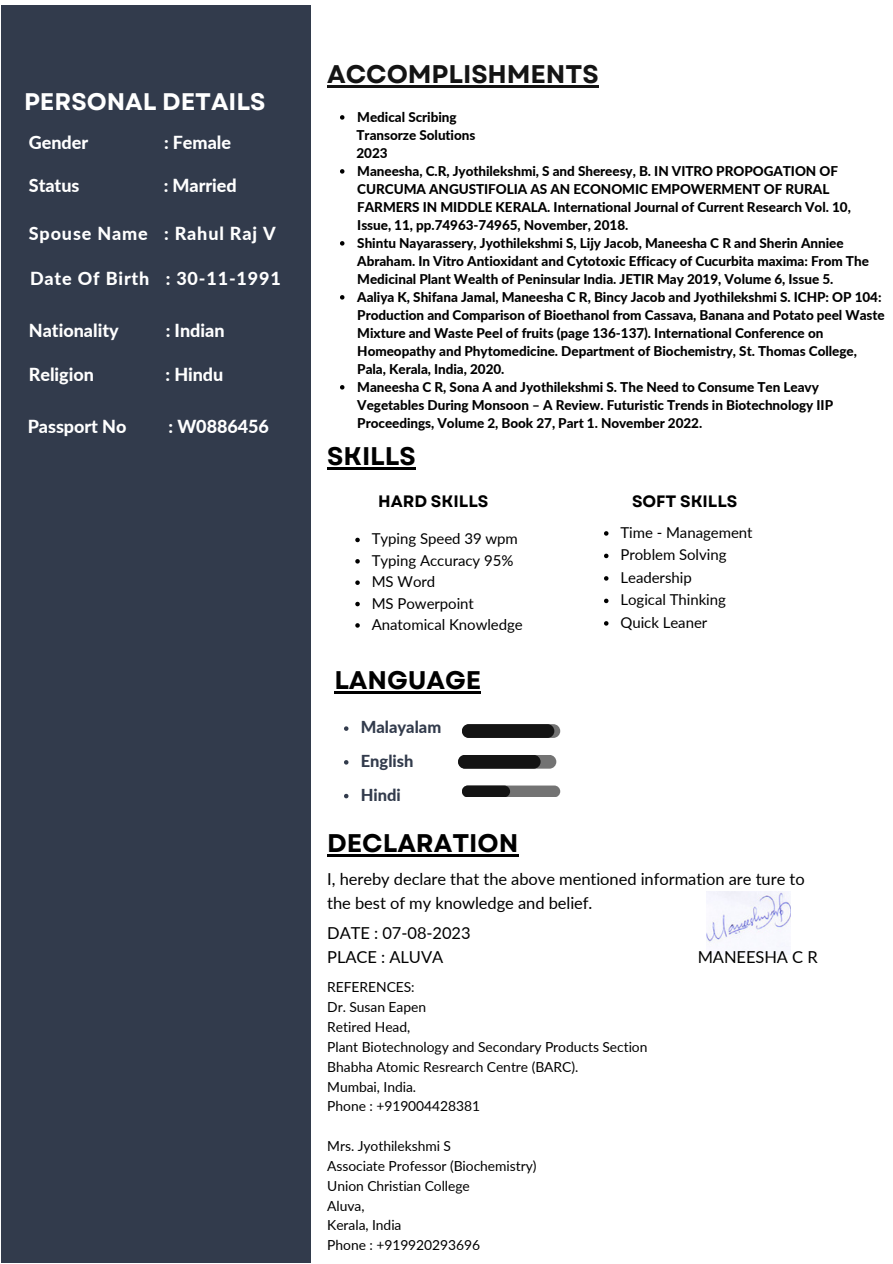
<style>
.page{position:relative;width:893px;height:1264px;background:#fff}
.page>*{position:absolute;margin:0;border:0;box-sizing:border-box;transform-origin:0 0}
.t1{font:700 25.5px "Garet";color:#000}
.t2{font:700 25.5px "Garet";letter-spacing:-.005em;color:#141414}
.t3{font:700 24px "Garet";color:#fff}
.t4{font:800 18px "Lato";letter-spacing:-.005em;color:#fff}
.t5{font:800 18px "Lato";letter-spacing:.045em;color:#fff}
.t6{font:16.5px/23.5px "Lato";letter-spacing:-.005em;color:#000}
.t7{font:800 16.5px "Lato";color:#323b4c}
.t8{font:700 16.5px "Garet";letter-spacing:-.005em;color:#000}
.t9{font:15px "Lato";letter-spacing:-.005em;color:#000}
.t10{font:13.8px "Lato";letter-spacing:-.005em;color:#000}
.t11{font:800 13.5px/18px "Lato";letter-spacing:-.005em;color:#000}
</style>
<div class="page">
<div style="left:1px;top:5px;width:310px;height:1257px;background:#323b4c"></div>
<img style="left:706px;top:891px;width:84px;height:53px">
<svg style="left:344px;top:726px;width:4px;height:5px"></svg>
<svg style="left:344px;top:760px;width:4px;height:4px"></svg>
<svg style="left:344px;top:793px;width:4px;height:5px"></svg>
<div style="left:458px;top:755px;width:98px;height:13px;background:#737373;border-radius:7px"></div>
<div style="left:458px;top:755px;width:82px;height:13px;background:#141414;border-radius:7px"></div>
<svg style="left:462px;top:724px;width:98px;height:14px"></svg>
<div style="left:462px;top:724px;width:92px;height:14px;background:#141414;border-radius:7px"></div>
<div style="left:462px;top:785px;width:98px;height:12px;background:#737373;border-radius:6px"></div>
<div style="left:462px;top:785px;width:48px;height:12px;background:#141414;border-radius:6px"></div>
<hr style="left:334px;top:691px;width:147px;height:2px;background:#000">
<svg style="left:355px;top:537px;width:5px;height:5px"></svg>
<svg style="left:355px;top:559px;width:5px;height:4px"></svg>
<svg style="left:355px;top:580px;width:5px;height:5px"></svg>
<svg style="left:355px;top:602px;width:5px;height:4px"></svg>
<svg style="left:355px;top:623px;width:5px;height:4px"></svg>
<hr style="left:327px;top:854px;width:191px;height:2px;background:#000">
<svg style="left:604px;top:531px;width:4px;height:4px"></svg>
<svg style="left:604px;top:553px;width:4px;height:5px"></svg>
<svg style="left:604px;top:576px;width:4px;height:4px"></svg>
<svg style="left:604px;top:598px;width:4px;height:5px"></svg>
<svg style="left:604px;top:621px;width:4px;height:4px"></svg>
<hr style="left:327px;top:467px;width:89px;height:2px;background:#000">
<hr style="left:327px;top:85px;width:271px;height:2px;background:#141414">
<svg style="left:340px;top:115px;width:4px;height:5px"></svg>
<svg style="left:340px;top:169px;width:4px;height:5px"></svg>
<svg style="left:340px;top:241px;width:4px;height:4px"></svg>
<svg style="left:340px;top:295px;width:4px;height:4px"></svg>
<svg style="left:340px;top:385px;width:4px;height:4px"></svg>
<p class="t3" style="left:24px;top:85px;width:243px">PERSONAL DETAILS</p>
<p class="t4" style="left:29px;top:132px;width:61px">Gender</p>
<p class="t4" style="left:164px;top:132px;width:68px">: Female</p>
<p class="t4" style="left:29px;top:174px;width:52px">Status</p>
<p class="t4" style="left:164px;top:174px;width:74px">: Married</p>
<p class="t5" style="left:29px;top:222px;width:248px">Spouse Name : Rahul Raj V</p>
<p class="t5" style="left:30px;top:267px;width:252px">Date Of Birth : 30-11-1991</p>
<p class="t4" style="left:29px;top:319px;width:91px">Nationality</p>
<p class="t4" style="left:166px;top:319px;width:60px">: Indian</p>
<p class="t4" style="left:29px;top:363px;width:66px">Religion</p>
<p class="t4" style="left:165px;top:363px;width:59px">: Hindu</p>
<p class="t4" style="left:28px;top:415px;width:100px">Passport No</p>
<p class="t4" style="left:168px;top:415px;width:102px">: W0886456</p>
<p class="t2" style="left:327px;top:55px;width:273px">ACCOMPLISHMENTS</p>
<p class="t11" style="left:357px;top:108px;width:101px">Medical Scribing</p>
<p class="t11" style="left:356px;top:126px;width:120px">Transorze Solutions</p>
<p class="t11" style="left:356px;top:144px;width:33px">2023</p>
<p class="t11" style="left:357px;top:162px;width:495px">Maneesha, C.R, Jyothilekshmi, S and Shereesy, B. IN VITRO PROPOGATION OF CURCUMA ANGUSTIFOLIA AS AN ECONOMIC EMPOWERMENT OF RURAL FARMERS IN MIDDLE KERALA. International Journal of Current Research Vol. 10, Issue, 11, pp.74963-74965, November, 2018.</p>
<p class="t11" style="left:357px;top:234px;width:513px">Shintu Nayarassery, Jyothilekshmi S, Lijy Jacob, Maneesha C R and Sherin Anniee<br>Abraham. In Vitro Antioxidant and Cytotoxic Efficacy of Cucurbita maxima: From The<br>Medicinal Plant Wealth of Peninsular India. JETIR May 2019, Volume 6, Issue 5.</p>
<p class="t11" style="left:357px;top:287px;width:529px">Aaliya K, Shifana Jamal, Maneesha C R, Bincy Jacob and Jyothilekshmi S. ICHP: OP 104:<br>Production and Comparison of Bioethanol from Cassava, Banana and Potato peel Waste Mixture and Waste Peel of fruits (page 136-137). International Conference on Homeopathy and Phytomedicine. Department of Biochemistry, St. Thomas College, Pala, Kerala, India, 2020.</p>
<p class="t11" style="left:357px;top:377px;width:477px">Maneesha C R, Sona A and Jyothilekshmi S. The Need to Consume Ten Leavy<br>Vegetables During Monsoon – A Review. Futuristic Trends in Biotechnology IIP<br>Proceedings, Volume 2, Book 27, Part 1. November 2022.</p>
<p class="t1" style="left:327px;top:438px;width:90px">SKILLS</p>
<p class="t8" style="left:378px;top:489px;width:112px">HARD SKILLS</p>
<p class="t8" style="left:632px;top:489px;width:107px">SOFT SKILLS</p>
<p class="t9" style="left:372px;top:529px;width:148px">Typing Speed 39 wpm</p>
<p class="t9" style="left:372px;top:551px;width:143px">Typing Accuracy 95%</p>
<p class="t9" style="left:372px;top:572px;width:65px">MS Word</p>
<p class="t9" style="left:372px;top:593px;width:104px">MS Powerpoint</p>
<p class="t9" style="left:372px;top:615px;width:152px">Anatomical Knowledge</p>
<p class="t1" style="left:334px;top:661px;width:148px">LANGUAGE</p>
<p class="t7" style="left:361px;top:716px;width:82px">Malayalam</p>
<p class="t7" style="left:361px;top:750px;width:54px">English</p>
<p class="t7" style="left:361px;top:784px;width:42px">Hindi</p>
<p class="t1" style="left:327px;top:824px;width:192px">DECLARATION</p>
<p class="t9" style="left:620px;top:523px;width:134px">Time - Management</p>
<p class="t9" style="left:620px;top:545px;width:107px">Problem Solving</p>
<p class="t9" style="left:620px;top:568px;width:73px">Leadership</p>
<p class="t9" style="left:620px;top:590px;width:107px">Logical Thinking</p>
<p class="t9" style="left:620px;top:613px;width:88px">Quick Leaner</p>
<p class="t6" style="left:327px;top:866px;width:479px">I, hereby declare that the above mentioned information are ture to the best of my knowledge and belief.</p>
<p class="t6" style="left:327px;top:921px;width:145px">DATE : 07-08-2023</p>
<p class="t6" style="left:327px;top:944px;width:118px">PLACE : ALUVA</p>
<p class="t6" style="left:697px;top:944px;width:121px">MANEESHA C R</p>
<p class="t10" style="left:327px;top:978px;width:89px">REFERENCES:</p>
<p class="t10" style="left:327px;top:998px;width:100px">Dr. Susan Eapen</p>
<p class="t10" style="left:327px;top:1018px;width:85px">Retired Head,</p>
<p class="t10" style="left:327px;top:1038px;width:322px">Plant Biotechnology and Secondary Products Section</p>
<p class="t10" style="left:327px;top:1058px;width:252px">Bhabha Atomic Resrearch Centre (BARC).</p>
<p class="t10" style="left:327px;top:1077px;width:90px">Mumbai, India.</p>
<p class="t10" style="left:327px;top:1097px;width:154px">Phone : +919004428381</p>
<p class="t10" style="left:327px;top:1137px;width:125px">Mrs. Jyothilekshmi S</p>
<p class="t10" style="left:327px;top:1157px;width:211px">Associate Professor (Biochemistry)</p>
<p class="t10" style="left:327px;top:1177px;width:144px">Union Christian College</p>
<p class="t10" style="left:327px;top:1196px;width:39px">Aluva,</p>
<p class="t10" style="left:327px;top:1216px;width:76px">Kerala, India</p>
<p class="t10" style="left:327px;top:1236px;width:154px">Phone : +919920293696</p>
</div>
